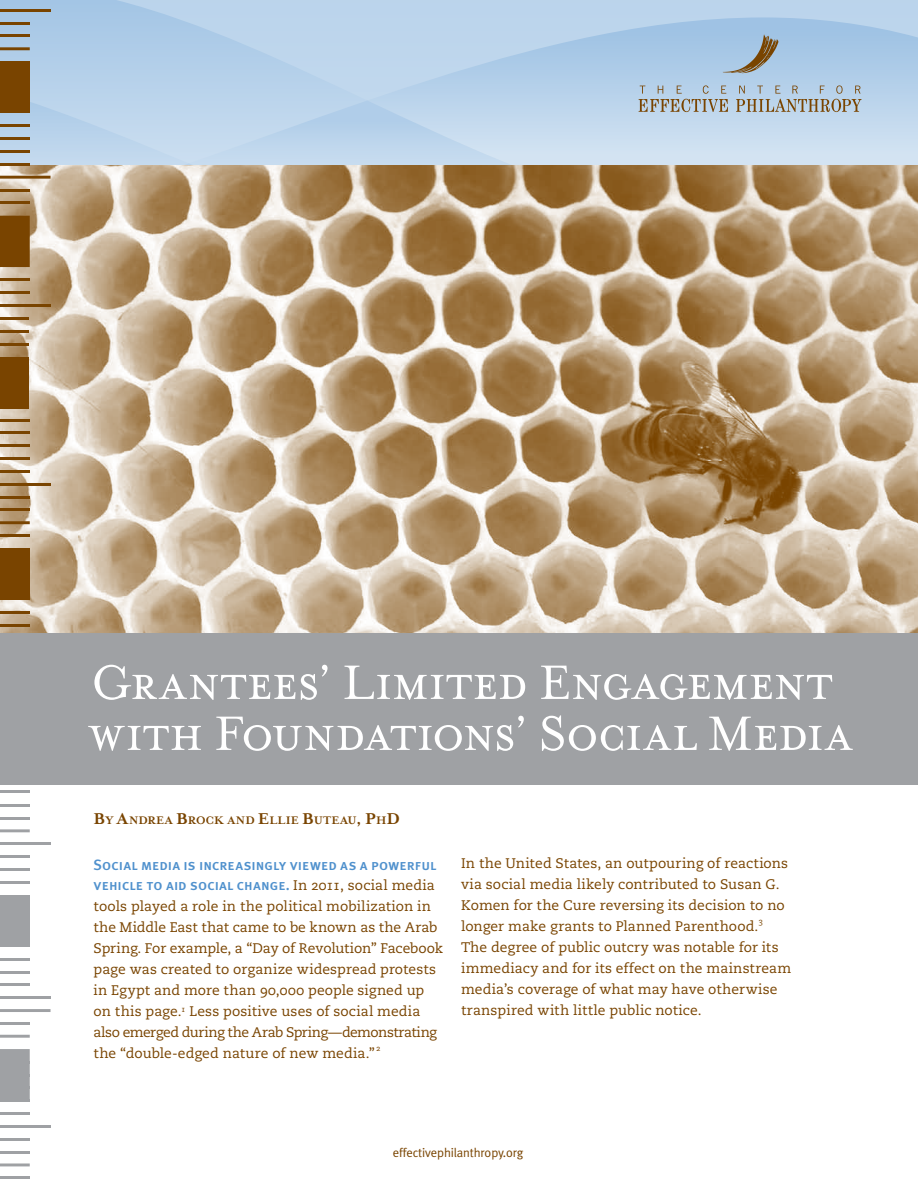
<style>
.page{position:relative;width:918px;height:1188px;background:#fff}
.page>*{position:absolute;margin:0;border:0;box-sizing:border-box;transform-origin:0 0}
.t1{font:55.5px/51px "Mrs Eaves Small Caps";letter-spacing:-.015em;color:#fff}
.t2{font:15px/20.2px "Meta Plus Medium Caps";letter-spacing:.005em;color:#5091cd}
.t3{font:13.8px/21px "Caecilia Roman Os F";letter-spacing:.005em;color:#794400}
.t4{font:12.75px "Meta Plus Normal";letter-spacing:-.01em;color:#794400}
.t5{font:700 12.6px "Mrs Eaves";letter-spacing:.01em;color:#794400}
.t6{font:8.1px "Caecilia Roman Os F";color:#794400}
.s1{font-size:18px}
.s2{font-family:"Caecilia Roman Os F";font-size:13.8px;color:#794400}
</style>
<div class="page">
<svg style="left:0;top:0;width:918px;height:92px;background:#b3cfe9"></svg>
<svg style="left:0;top:101px;width:918px;height:62px;background:#c3d9ed"></svg>
<svg style="left:639px;top:85px;width:89px;height:27px;background:#adb8be"></svg>
<svg style="left:736px;top:85px;width:126px;height:27px;background:#adb8be"></svg>
<svg style="left:723px;top:35px;width:56px;height:38px;background:#9caab3"></svg>
<hr style="left:0;top:790px;width:30px;height:3px;background:#9fa1a4">
<img style="left:0;top:165px;width:918px;height:468px">
<hr style="left:0;top:444px;width:30px;height:3px;background:#794400">
<hr style="left:0;top:508px;width:30px;height:3px;background:#794400">
<hr style="left:0;top:496px;width:30px;height:3px;background:#794400">
<hr style="left:0;top:521px;width:30px;height:3px;background:#794400">
<hr style="left:0;top:534px;width:30px;height:3px;background:#794400">
<hr style="left:0;top:457px;width:30px;height:3px;background:#794400">
<hr style="left:0;top:470px;width:30px;height:3px;background:#794400">
<hr style="left:0;top:419px;width:30px;height:3px;background:#794400">
<hr style="left:0;top:431px;width:30px;height:3px;background:#794400">
<hr style="left:0;top:611px;width:30px;height:3px;background:#794400">
<hr style="left:0;top:483px;width:51px;height:3px;background:#794400">
<div style="left:0;top:548px;width:30px;height:52px;background:#794400"></div>
<hr style="left:0;top:624px;width:30px;height:3px;background:#794400">
<hr style="left:0;top:22px;width:30px;height:3px;background:#794400">
<hr style="left:0;top:34px;width:30px;height:3px;background:#794400">
<hr style="left:0;top:47px;width:30px;height:3px;background:#794400">
<div style="left:0;top:62px;width:30px;height:51px;background:#794400"></div>
<hr style="left:0;top:9px;width:51px;height:3px;background:#794400">
<hr style="left:0;top:189px;width:30px;height:2px;background:#794400">
<hr style="left:0;top:201px;width:30px;height:3px;background:#794400">
<div style="left:0;top:216px;width:30px;height:51px;background:#794400"></div>
<hr style="left:0;top:124px;width:30px;height:3px;background:#794400">
<hr style="left:0;top:137px;width:30px;height:3px;background:#794400">
<hr style="left:0;top:150px;width:30px;height:3px;background:#794400">
<hr style="left:0;top:176px;width:51px;height:3px;background:#794400">
<hr style="left:0;top:278px;width:30px;height:3px;background:#794400">
<hr style="left:0;top:291px;width:30px;height:3px;background:#794400">
<hr style="left:0;top:304px;width:51px;height:3px;background:#794400">
<hr style="left:0;top:163px;width:30px;height:3px;background:#794400">
<hr style="left:0;top:317px;width:28px;height:3px;background:#794400">
<hr style="left:0;top:330px;width:28px;height:3px;background:#794400">
<hr style="left:0;top:343px;width:28px;height:3px;background:#794400">
<div style="left:0;top:357px;width:28px;height:52px;background:#794400"></div>
<hr style="left:0;top:855px;width:30px;height:3px;background:#9fa1a4">
<hr style="left:0;top:868px;width:30px;height:3px;background:#9fa1a4">
<hr style="left:0;top:881px;width:30px;height:3px;background:#9fa1a4">
<div style="left:0;top:895px;width:30px;height:51px;background:#9fa1a4"></div>
<hr style="left:0;top:1022px;width:30px;height:3px;background:#9fa1a4">
<hr style="left:0;top:1035px;width:30px;height:3px;background:#9fa1a4">
<div style="left:0;top:1049px;width:30px;height:51px;background:#9fa1a4"></div>
<hr style="left:0;top:958px;width:30px;height:3px;background:#9fa1a4">
<hr style="left:0;top:971px;width:30px;height:3px;background:#9fa1a4">
<hr style="left:0;top:983px;width:30px;height:3px;background:#9fa1a4">
<hr style="left:0;top:1009px;width:51px;height:3px;background:#9fa1a4">
<hr style="left:0;top:996px;width:51px;height:3px;background:#9fa1a4">
<hr style="left:0;top:817px;width:30px;height:2px;background:#9fa1a4">
<hr style="left:0;top:804px;width:30px;height:3px;background:#9fa1a4">
<hr style="left:0;top:829px;width:30px;height:3px;background:#9fa1a4">
<hr style="left:0;top:1151px;width:30px;height:3px;background:#9fa1a4">
<hr style="left:0;top:1138px;width:30px;height:3px;background:#9fa1a4">
<hr style="left:0;top:1163px;width:30px;height:3px;background:#9fa1a4">
<hr style="left:0;top:1176px;width:30px;height:3px;background:#9fa1a4">
<hr style="left:0;top:1099px;width:30px;height:3px;background:#9fa1a4">
<hr style="left:0;top:1112px;width:30px;height:3px;background:#9fa1a4">
<hr style="left:0;top:1125px;width:51px;height:3px;background:#9fa1a4">
<hr style="left:0;top:842px;width:51px;height:3px;background:#9fa1a4">
<div style="left:0;top:633px;width:918px;height:151px;background:#9fa1a4"></div>
<h1 class="t1" style="left:88px;top:658px;width:766px">Grantees’ Limited Engagement with Foundations’ Social Media</h1>
<p class="t5" style="left:94px;top:813px;width:306px"><span class="s1">B</span>Y <span class="s1">A</span>NDREA <span class="s1">B</span>ROCK AND <span class="s1">E</span>LLIE <span class="s1">B</span>UTEAU<span class="s1">, P</span>H<span class="s1">D</span></p>
<p class="t2" style="left:94px;top:854px;width:344px">Social media is increasingly viewed as a powerful vehicle to aid social change. <span class="s2">In 2011, social media</span></p>
<p class="t3" style="left:94px;top:896px;width:351px">tools played a role in the political mobilization in the Middle East that came to be known as the Arab Spring. For example, a “Day of Revolution” Facebook page was created to organize widespread protests in Egypt and more than 90,000 people signed up on this page.<sup>1</sup> Less positive uses of social media also emerged during the Arab Spring—demonstrating the “double-edged nature of new media.”</p>
<p class="t6" style="left:376px;top:1043px;width:6px">2</p>
<p class="t3" style="left:461px;top:853px;width:329px">In the United States, an outpouring of reactions via social media likely contributed to Susan G.<br>Komen for the Cure reversing its decision to no longer make grants to Planned Parenthood.</p>
<p class="t6" style="left:758px;top:916px;width:6px">3</p>
<p class="t3" style="left:461px;top:937px;width:332px">The degree of public outcry was notable for its immediacy and for its effect on the mainstream media’s coverage of what may have otherwise transpired with little public notice.</p>
<p class="t4" style="left:393px;top:1145px;width:132px">effectivephilanthropy.org</p>
</div>
